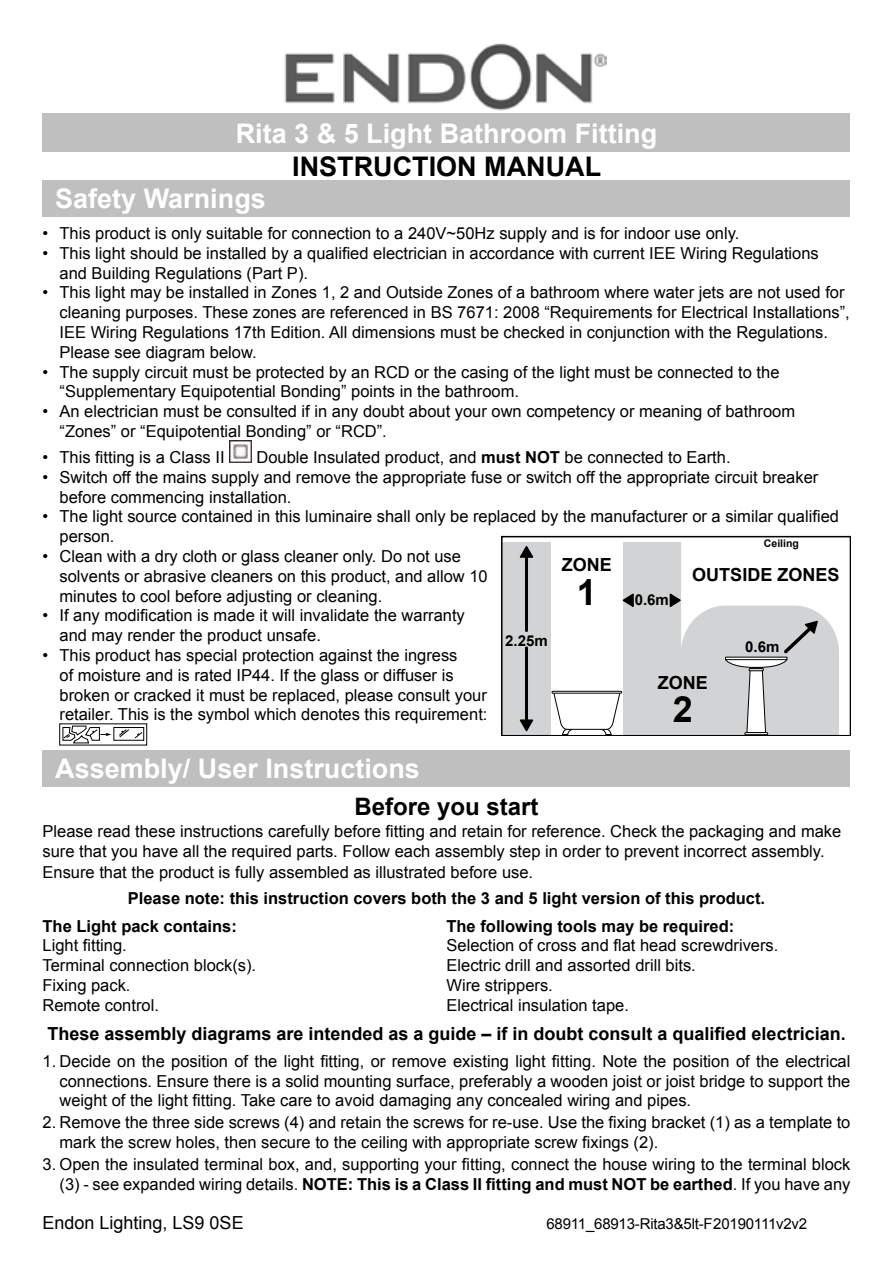
<style>
.page{position:relative;width:893px;height:1263px;background:#fff}
.page>*{position:absolute;margin:0;border:0;box-sizing:border-box;transform-origin:0 0}
.t1{font:700 36px "Arial";color:#000}
.t2{font:700 27px "Arial";color:#fff}
.t3{font:700 27px "Arial";color:#000}
.t4{font:700 24px "Arial";color:#000}
.t5{font:700 18px "Arial";color:#000}
.t6{font:18px "Arial";color:#000}
.t7{font:16.5px/19.8px "Arial";color:#000}
.t8{font:700 16.5px "Arial";color:#000}
.t9{font:15px "Arial";letter-spacing:-.015em;color:#000}
.t10{font:700 15px "Arial";color:#000}
.t11{font:700 10.5px "Arial";color:#000}
.s1{font-weight:700}
</style>
<div class="page">
<div style="left:43px;top:114px;width:807px;height:38px;background:#bfbfbf"></div>
<div style="left:43px;top:180px;width:807px;height:36px;background:#bfbfbf"></div>
<img style="left:229px;top:440px;width:23px;height:23px">
<svg style="left:63px;top:726px;width:81px;height:17px"></svg>
<img style="left:284px;top:43px;width:322px;height:68px">
<div style="left:43px;top:750px;width:807px;height:37px;background:#bfbfbf"></div>
<svg style="left:501px;top:535px;width:349px;height:201px"></svg>
<svg style="left:553px;top:693px;width:68px;height:42px"></svg>
<div style="left:552px;top:691px;width:70px;height:2px;border:1px solid #000"></div>
<svg style="left:725px;top:619px;width:94px;height:117px;background:#cbcdcd"></svg>
<div style="left:749px;top:668px;width:15px;height:3px;border:1px solid #000"></div>
<div style="left:744px;top:732px;width:24px;height:3px;border:1px solid #000"></div>
<hr style="left:725px;top:659px;width:62px;height:1px;background:#000">
<h2 class="t2" style="left:236px;top:115px;width:423px">Rita 3 &amp; 5 Light Bathroom Fitting</h2>
<h2 class="t2" style="left:55px;top:181px;width:212px">Safety Warnings</h2>
<h2 class="t3" style="left:292px;top:148px;width:310px">INSTRUCTION MANUAL</h2>
<p class="t7" style="left:43px;top:223px;width:698px">• This product is only suitable for connection to a 240V~50Hz supply and is for indoor use only.</p>
<p class="t7" style="left:60px;top:243px;width:761px;text-indent:-17px">• This light should be installed by a qualified electrician in accordance with current IEE Wiring Regulations and Building Regulations (Part P).</p>
<p class="t7" style="left:60px;top:283px;width:792px;text-indent:-17px">• This light may be installed in Zones 1, 2 and Outside Zones of a bathroom where water jets are not used for cleaning purposes. These zones are referenced in BS 7671: 2008 “Requirements for Electrical Installations”, IEE Wiring Regulations 17th Edition. All dimensions must be checked in conjunction with the Regulations.<br>Please see diagram below.</p>
<p class="t7" style="left:60px;top:362px;width:721px;text-indent:-17px">• The supply circuit must be protected by an RCD or the casing of the light must be connected to the “Supplementary Equipotential Bonding” points in the bathroom.</p>
<p class="t7" style="left:60px;top:402px;width:737px;text-indent:-17px">• An electrician must be consulted if in any doubt about your own competency or meaning of bathroom “Zones” or “Equipotential Bonding” or “RCD”.</p>
<p class="t7" style="left:43px;top:447px;width:184px">• This fitting is a Class II</p>
<p class="t7" style="left:256px;top:447px;width:476px">Double Insulated product, and <span class="s1">must NOT</span> be connected to Earth.</p>
<p class="t7" style="left:60px;top:467px;width:760px;text-indent:-17px">• Switch off the mains supply and remove the appropriate fuse or switch off the appropriate circuit breaker before commencing installation.</p>
<p class="t7" style="left:60px;top:507px;width:781px;text-indent:-17px">• The light source contained in this luminaire shall only be replaced by the manufacturer or a similar qualified person.</p>
<p class="t7" style="left:60px;top:546px;width:430px;text-indent:-17px">• Clean with a dry cloth or glass cleaner only. Do not use solvents or abrasive cleaners on this product, and allow 10 minutes to cool before adjusting or cleaning.</p>
<p class="t7" style="left:60px;top:606px;width:407px;text-indent:-17px">• If any modification is made it will invalidate the warranty and may render the product unsafe.</p>
<p class="t7" style="left:60px;top:645px;width:429px;text-indent:-17px">• This product has special protection against the ingress<br>of moisture and is rated IP44. If the glass or diffuser is broken or cracked it must be replaced, please consult your retailer. This is the symbol which denotes this requirement:</p>
<h2 class="t2" style="left:55px;top:751px;width:366px">Assembly/ User Instructions</h2>
<h3 class="t4" style="left:354px;top:790px;width:186px">Before you start</h3>
<p class="t7" style="left:43px;top:821px;width:800px">Please read these instructions carefully before fitting and retain for reference. Check the packaging and make sure that you have all the required parts. Follow each assembly step in order to prevent incorrect assembly.</p>
<p class="t7" style="left:43px;top:863px;width:492px">Ensure that the product is fully assembled as illustrated before use.</p>
<p class="t8" style="left:43px;top:915px;width:196px">The Light pack contains:</p>
<p class="t7" style="left:43px;top:936px;width:215px">Light fitting.<br>Terminal connection block(s).<br>Fixing pack.<br>Remote control.</p>
<p class="t11" style="left:764px;top:536px;width:37px">Ceiling</p>
<p class="t5" style="left:562px;top:553px;width:52px">ZONE</p>
<h1 class="t1" style="left:577px;top:568px;width:22px">1</h1>
<p class="t5" style="left:692px;top:562px;width:149px">OUTSIDE ZONES</p>
<p class="t10" style="left:635px;top:590px;width:36px">0.6m</p>
<p class="t10" style="left:505px;top:630px;width:44px">2.25m</p>
<p class="t10" style="left:745px;top:636px;width:36px">0.6m</p>
<p class="t5" style="left:658px;top:671px;width:52px">ZONE</p>
<h1 class="t1" style="left:673px;top:686px;width:22px">2</h1>
<p class="t8" style="left:128px;top:887px;width:639px">Please note: this instruction covers both the 3 and 5 light version of this product.</p>
<p class="t8" style="left:446px;top:915px;width:289px">The following tools may be required:</p>
<p class="t7" style="left:446px;top:936px;width:333px">Selection of cross and flat head screwdrivers.<br>Electric drill and assorted drill bits.<br>Wire strippers.<br>Electrical insulation tape.</p>
<p class="t5" style="left:47px;top:1021px;width:800px">These assembly diagrams are intended as a guide – if in doubt consult a qualified electrician.</p>
<p class="t7" style="left:60px;top:1051px;width:792px;text-align:justify;text-indent:-17px">1. Decide on the position of the light fitting, or remove existing light fitting. Note the position of the electrical connections. Ensure there is a solid mounting surface, preferably a wooden joist or joist bridge to support the weight of the light fitting. Take care to avoid damaging any concealed wiring and pipes.</p>
<p class="t7" style="left:60px;top:1113px;width:792px;text-indent:-17px">2. Remove the three side screws (4) and retain the screws for re-use. Use the fixing bracket (1) as a template to mark the screw holes, then secure to the ceiling with appropriate screw fixings (2).</p>
<p class="t7" style="left:43px;top:1154px;width:809px;text-align:right">3. Open the insulated terminal box, and, supporting your fitting, connect the house wiring to the terminal block (3) - see expanded wiring details. <span class="s1">NOTE: This is a Class II fitting and must NOT be earthed</span>. If you have any</p>
<p class="t6" style="left:43px;top:1211px;width:203px">Endon Lighting, LS9 0SE</p>
<p class="t9" style="left:546px;top:1214px;width:262px">68911_68913-Rita3&amp;5lt-F 20190111v2v2</p>
</div>
